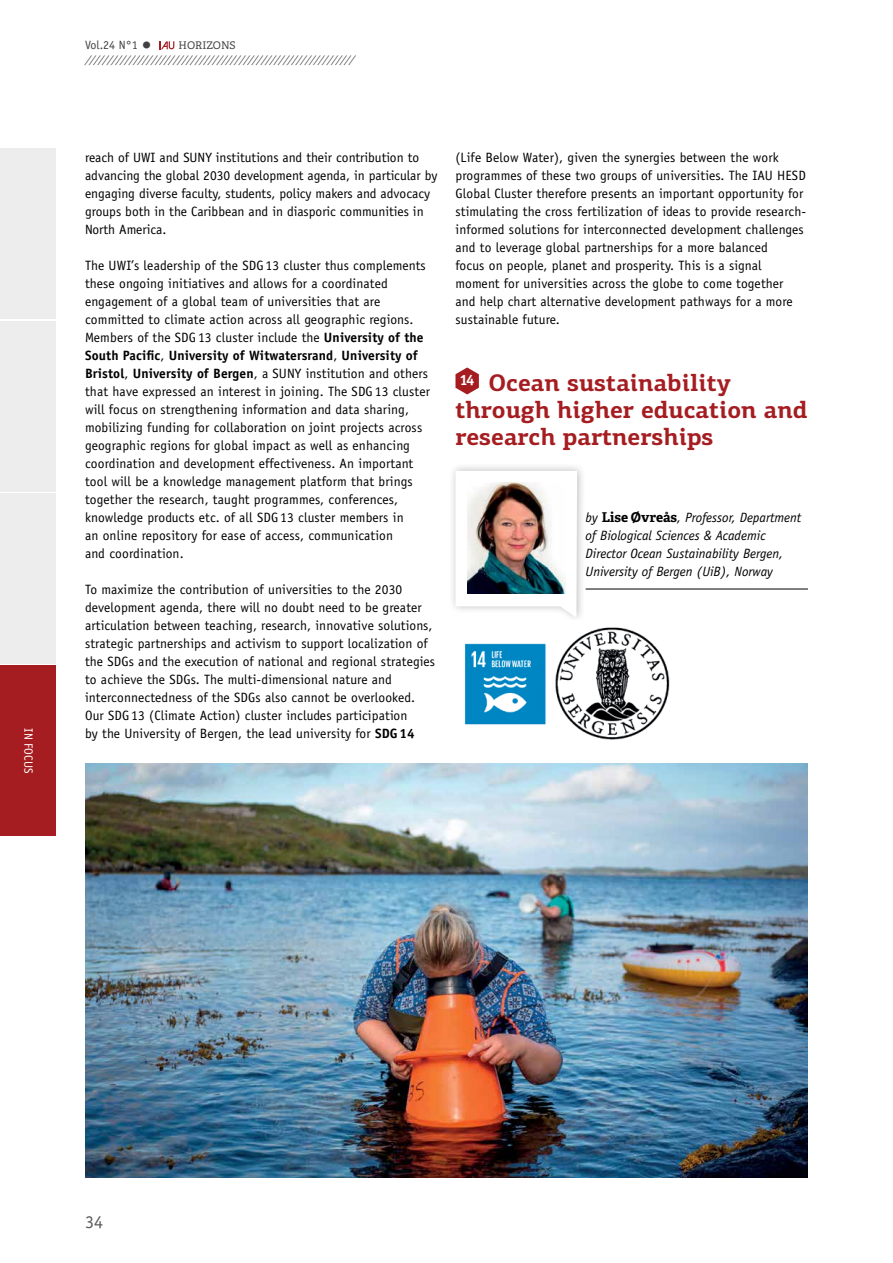
<style>
.page{position:relative;width:893px;height:1263px;background:#fff}
.page>*{position:absolute;margin:0;border:0;box-sizing:border-box;transform-origin:0 0}
.t1{font:700 24px/27px "PF Centro Slab Pro";color:#a51d21}
.t2{font:18px "Officina Sans Std";color:#58595b}
.t3{font:13.5px/18px "Officina Sans Std";letter-spacing:.01em;color:#000}
.t4{font:italic 13.5px/18px "Officina Sans Std";color:#000}
.t5{font:12px "Officina Sans Std";color:#414042}
.t6{font:12px "Officina Sans Std";color:#fff}
.t7{font:italic 10.5px "Officina Sans Std";color:#414042}
.t8{font:10.5px "Adelle";color:#414042}
.s1{font-size:19.5px}
.s2{font-weight:700}
.s3{font-family:"Adelle";font-weight:700;font-style:normal}
</style>
<div class="page">
<svg style="left:159px;top:41px;width:15px;height:8px"></svg>
<div style="left:0;top:149px;width:56px;height:170px;background:#ededee"></div>
<div style="left:0;top:321px;width:56px;height:170px;background:#ededee"></div>
<div style="left:0;top:493px;width:56px;height:170px;background:#ededee"></div>
<div style="left:0;top:666px;width:56px;height:170px;background:#a51d21"></div>
<hr style="left:586px;top:589px;width:222px;height:1px;background:#000">
<svg style="left:455px;top:367px;width:24px;height:27px"></svg>
<div style="left:448px;top:463px;width:138px;height:162px;background:#000;opacity:.25"></div>
<svg style="left:455px;top:471px;width:122px;height:147px"></svg>
<img style="left:467px;top:483px;width:98px;height:110px">
<img style="left:455px;top:621px;width:215px;height:119px">
<img style="left:85px;top:763px;width:723px;height:415px">
<p class="t6" style="left:36px;top:728px;width:46px;rotate:90deg">IN FOCUS</p>
<p class="t5" style="left:85px;top:38px;width:68px">Vol.24 N°1 <span class="s1">•</span></p>
<p class="t8" style="left:179px;top:39px;width:59px">HORIZONS</p>
<p class="t7" style="left:85px;top:53px;width:274px">/////////////////////////////////////////////////////////////</p>
<p class="t3" style="left:85px;top:148px;width:354px">reach of UWI and SUNY institutions and their contribution to advancing the global 2030 development agenda, in particular by engaging diverse faculty, students, policy makers and advocacy groups both in the Caribbean and in diasporic communities in North America.</p>
<p class="t3" style="left:85px;top:256px;width:347px">The UWI’s leadership of the SDG 13 cluster thus complements these ongoing initiatives and allows for a coordinated engagement of a global team of universities that are committed to climate action across all geographic regions.<br>Members of the SDG 13 cluster include the <span class="s2">University of the South Pacific</span>, <span class="s2">University of Witwatersrand</span>, <span class="s2">University of Bristol</span>, <span class="s2">University of Bergen</span>, a SUNY institution and others that have expressed an interest in joining. The SDG 13 cluster will focus on strengthening information and data sharing, mobilizing funding for collaboration on joint projects across geographic regions for global impact as well as enhancing coordination and development effectiveness. An important tool will be a knowledge management platform that brings together the research, taught programmes, conferences, knowledge products etc. of all SDG 13 cluster members in<br>an online repository for ease of access, communication<br>and coordination.</p>
<p class="t3" style="left:85px;top:580px;width:352px">To maximize the contribution of universities to the 2030 development agenda, there will no doubt need to be greater articulation between teaching, research, innovative solutions, strategic partnerships and activism to support localization of the SDGs and the execution of national and regional strategies to achieve the SDGs. The multi-dimensional nature and interconnectedness of the SDGs also cannot be overlooked.<br>Our SDG 13 (Climate Action) cluster includes participation<br>by the University of Bergen, the lead university for <span class="s2">SDG 14</span></p>
<p class="t3" style="left:455px;top:148px;width:352px">(Life Below Water), given the synergies between the work programmes of these two groups of universities. The IAU HESD Global Cluster therefore presents an important opportunity for stimulating the cross fertilization of ideas to provide research&shy;informed solutions for interconnected development challenges and to leverage global partnerships for a more balanced<br>focus on people, planet and prosperity. This is a signal moment for universities across the globe to come together and help chart alternative development pathways for a more sustainable future.</p>
<h1 class="t1" style="left:455px;top:369px;width:354px"><sup>14</sup> Ocean sustainability through higher education and research partnerships</h1>
<p class="t4" style="left:586px;top:508px;width:217px">by <span class="s3">Lise Øvreås</span>, Professor, Department of Biological Sciences &amp; Academic Director Ocean Sustainability Bergen, University of Bergen (UiB), Norway</p>
<h2 class="t2" style="left:85px;top:1211px;width:19px">34</h2>
</div>
